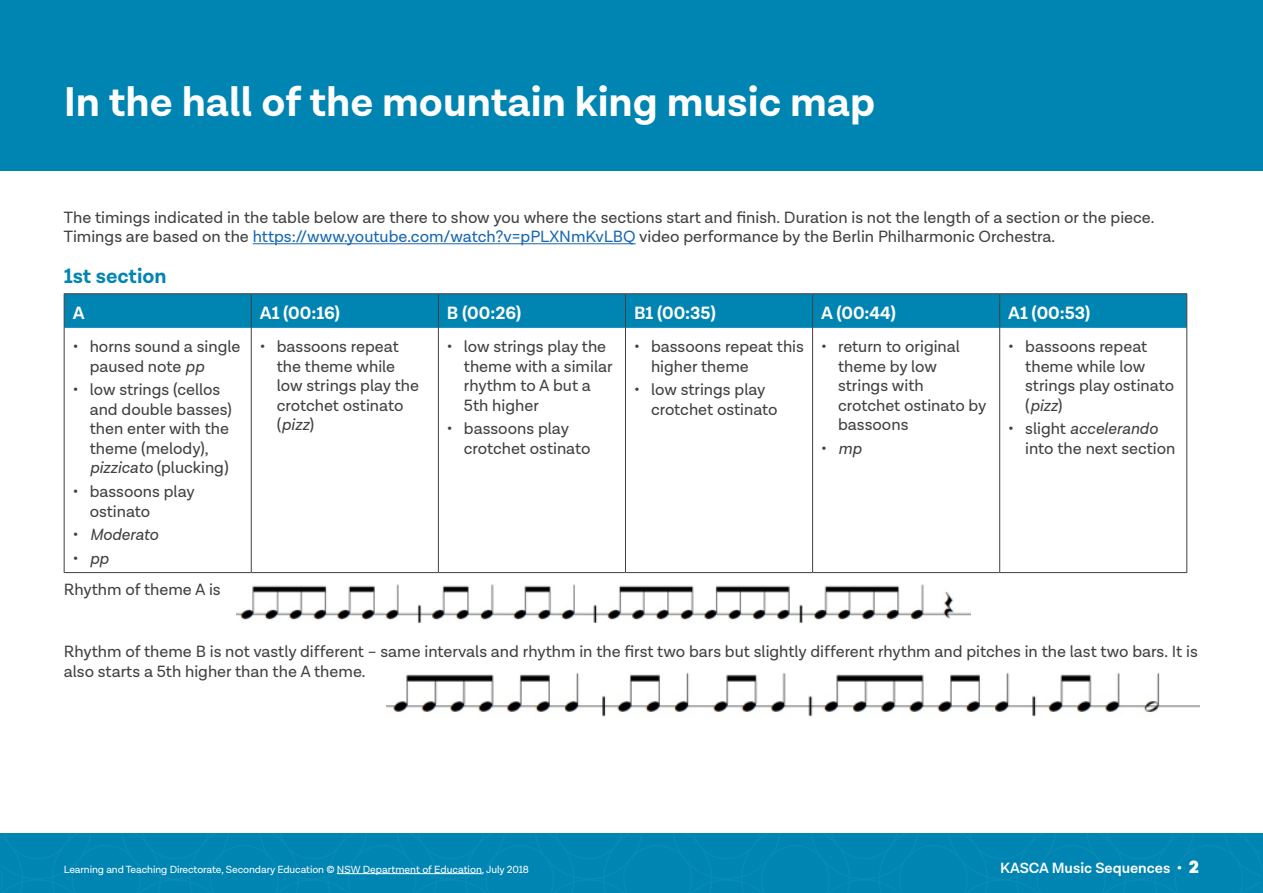
<style>
.page{position:relative;width:1263px;height:893px;background:#fff}
.page>*{position:absolute;margin:0;border:0;box-sizing:border-box;transform-origin:0 0}
.t1{font:700 42px "Lota Grotesque";color:#fff}
.t2{font:700 21px "Lota Grotesque";color:#0085b3}
.t3{font:700 18px "Lota Grotesque";color:#fff}
.t4{font:16.5px/19.5px "Lota Grotesque";color:#414042}
.t5{font:italic 16.5px "Lota Grotesque";color:#414042}
.t6{font:600 15px "Lota Grotesque";color:#fff}
.t7{font:10.5px "Lota Grotesque";letter-spacing:-.01em;color:#fff}
.s1{color:#1667b2}
.s2{font-style:italic}
.s3{font-style:normal}
.s4{font-weight:900;font-size:18px}
</style>
<div class="page">
<div style="left:1px;top:834px;width:1260px;height:59px;background:#0085b3"></div>
<hr style="left:337px;top:873px;width:145px;height:1px;background:#fff">
<div style="left:0;top:0;width:1263px;height:170px;background:#0085b3"></div>
<hr style="left:253px;top:243px;width:383px;height:1px;background:#1667b2">
<div style="left:65px;top:294px;width:1121px;height:34px;background:#0085b3"></div>
<hr style="left:64px;top:293px;width:187px;height:1px;background:#414042">
<hr style="left:64px;top:294px;width:1px;height:34px;background:#414042">
<hr style="left:251px;top:293px;width:187px;height:1px;background:#414042">
<hr style="left:251px;top:294px;width:1px;height:34px;background:#414042">
<hr style="left:438px;top:293px;width:187px;height:1px;background:#414042">
<hr style="left:438px;top:294px;width:1px;height:34px;background:#414042">
<hr style="left:625px;top:293px;width:188px;height:1px;background:#414042">
<hr style="left:625px;top:294px;width:1px;height:34px;background:#414042">
<hr style="left:813px;top:293px;width:187px;height:1px;background:#414042">
<hr style="left:812px;top:294px;width:1px;height:34px;background:#414042">
<hr style="left:1000px;top:293px;width:187px;height:1px;background:#414042">
<hr style="left:999px;top:294px;width:1px;height:34px;background:#414042">
<hr style="left:1186px;top:294px;width:1px;height:34px;background:#414042">
<hr style="left:64px;top:328px;width:1px;height:244px;background:#414042">
<hr style="left:251px;top:328px;width:1px;height:244px;background:#414042">
<hr style="left:438px;top:328px;width:1px;height:244px;background:#414042">
<hr style="left:625px;top:328px;width:1px;height:244px;background:#414042">
<hr style="left:812px;top:328px;width:1px;height:244px;background:#414042">
<hr style="left:999px;top:328px;width:1px;height:244px;background:#414042">
<hr style="left:1186px;top:328px;width:1px;height:244px;background:#414042">
<hr style="left:64px;top:572px;width:187px;height:1px;background:#414042">
<hr style="left:251px;top:572px;width:187px;height:1px;background:#414042">
<hr style="left:438px;top:572px;width:187px;height:1px;background:#414042">
<hr style="left:625px;top:572px;width:188px;height:1px;background:#414042">
<hr style="left:813px;top:572px;width:187px;height:1px;background:#414042">
<hr style="left:1000px;top:572px;width:187px;height:1px;background:#414042">
<img style="left:236px;top:584px;width:735px;height:39px">
<img style="left:387px;top:672px;width:812px;height:45px">
<h1 class="t1" style="left:64px;top:78px;width:813px">In the hall of the mountain king music map</h1>
<p class="t4" style="left:64px;top:208px;width:1092px">The timings indicated in the table below are there to show you where the sections start and finish. Duration is not the length of a section or the piece.<br>Timings are based on the <span class="s1">https://www.youtube.com/watch?v=pPLXNmKvLBQ</span> video performance by the Berlin Philharmonic Orchestra.</p>
<p class="t2" style="left:64px;top:264px;width:104px">1st section</p>
<p class="t3" style="left:73px;top:303px;width:13px">A</p>
<p class="t3" style="left:260px;top:303px;width:82px">A1 (00:16)</p>
<p class="t3" style="left:447px;top:303px;width:76px">B (00:26)</p>
<p class="t3" style="left:634px;top:303px;width:84px">B1 (00:35)</p>
<p class="t3" style="left:821px;top:303px;width:77px">A (00:44)</p>
<p class="t3" style="left:1008px;top:303px;width:84px">A1 (00:53)</p>
<p class="t4" style="left:90px;top:337px;width:152px;text-indent:-17px">• horns sound a single paused note <span class="s2">pp</span></p>
<p class="t4" style="left:90px;top:380px;width:144px;text-indent:-17px">• low strings (cellos and double basses) then enter with the theme (melody), <span class="s2">pizzicato</span> (plucking)</p>
<p class="t4" style="left:90px;top:482px;width:107px;text-indent:-17px">• bassoons play ostinato</p>
<p class="t5" style="left:73px;top:526px;width:87px"><span class="s3">•</span> Moderato</p>
<p class="t5" style="left:73px;top:549px;width:37px"><span class="s3">•</span> pp</p>
<p class="t4" style="left:277px;top:337px;width:144px;text-indent:-17px">• bassoons repeat the theme while low strings play the crotchet ostinato (<span class="s2">pizz</span>)</p>
<p class="t4" style="left:464px;top:337px;width:150px;text-indent:-17px">• low strings play the theme with a similar rhythm to A but a<br>5th higher</p>
<p class="t4" style="left:651px;top:337px;width:154px;text-indent:-17px">• bassoons repeat this higher theme</p>
<p class="t4" style="left:651px;top:381px;width:128px;text-indent:-17px">• low strings play crotchet ostinato</p>
<p class="t4" style="left:838px;top:337px;width:150px;text-indent:-17px">• return to original theme by low strings with crotchet ostinato by bassoons</p>
<p class="t5" style="left:821px;top:439px;width:42px"><span class="s3">•</span> mp</p>
<p class="t4" style="left:1025px;top:337px;width:150px;text-indent:-17px">• bassoons repeat theme while low strings play ostinato (<span class="s2">pizz</span>)</p>
<p class="t4" style="left:1025px;top:420px;width:152px;text-indent:-17px">• slight <span class="s2">accelerando </span>into the next section</p>
<p class="t4" style="left:464px;top:420px;width:128px;text-indent:-17px">• bassoons play crotchet ostinato</p>
<p class="t4" style="left:64px;top:580px;width:158px">Rhythm of theme A is</p>
<p class="t4" style="left:64px;top:642px;width:1135px">Rhythm of theme B is not vastly different – same intervals and rhythm in the first two bars but slightly different rhythm and pitches in the last two bars. It is also starts a 5th higher than the A theme.</p>
<p class="t7" style="left:64px;top:863px;width:467px">Learning and Teaching Directorate, Secondary Education © NSW Department of Education, July 2018</p>
<p class="t6" style="left:1000px;top:859px;width:201px">KASCA Music Sequences • <span class="s4">2</span></p>
</div>
